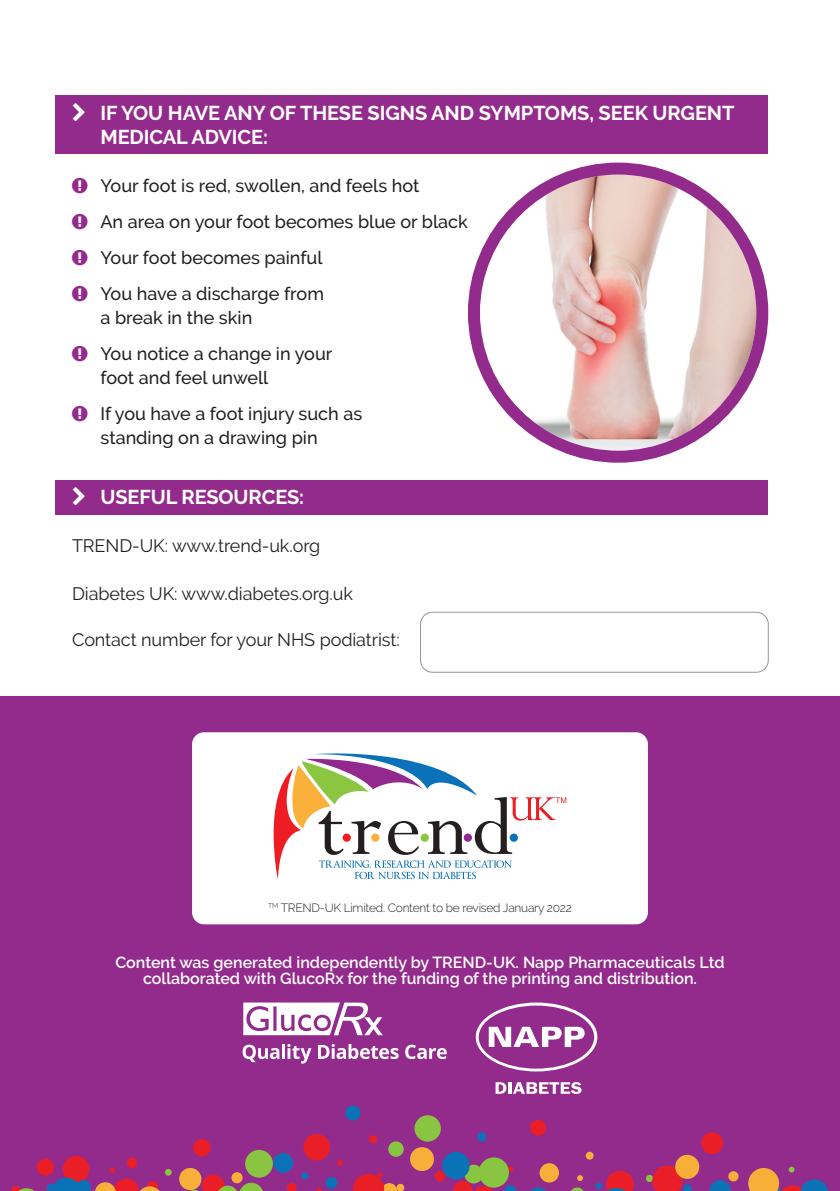
<style>
.page{position:relative;width:840px;height:1191px;background:#fff}
.page>*{position:absolute;margin:0;border:0;box-sizing:border-box;transform-origin:0 0}
.t1{font:700 20px/24px "Raleway";letter-spacing:-.005em;color:#fff}
.t2{font:500 18px/36px "Raleway";color:#231f20}
.t3{font:18px "Raleway";letter-spacing:-.005em;color:#231f20}
.t4{font:600 16px/16px "Raleway";color:#fff;text-align:center}
.t5{font:300 12px "Raleway";letter-spacing:-.02em;color:#231f20}
</style>
<div class="page">
<div style="left:0;top:696px;width:839px;height:495px;background:#932b8d"></div>
<div style="left:55px;top:96px;width:712px;height:58px;background:#932b8d"></div>
<div style="left:55px;top:480px;width:712px;height:34px;background:#932b8d"></div>
<div style="left:420px;top:612px;width:348px;height:61px;border:1px solid #939598;border-radius:12px"></div>
<svg style="left:571px;top:1187px;width:13px;height:4px"></svg>
<div style="left:464px;top:1164px;width:19px;height:19px;background:#89c541;border-radius:50%"></div>
<div style="left:63px;top:1155px;width:26px;height:27px;background:#ea1e27;border-radius:50%"></div>
<div style="left:396px;top:1183px;width:8px;height:8px;background:#f8af3a;border-radius:50%"></div>
<svg style="left:709px;top:1180px;width:21px;height:11px"></svg>
<svg style="left:508px;top:1166px;width:5px;height:5px"></svg>
<div style="left:165px;top:1168px;width:7px;height:7px;background:#89c541;border-radius:50%"></div>
<div style="left:727px;top:1171px;width:11px;height:10px;background:#f8af3a;border-radius:50%"></div>
<div style="left:345px;top:1105px;width:15px;height:15px;background:#0a73b8;border-radius:50%"></div>
<svg style="left:577px;top:1175px;width:5px;height:6px"></svg>
<div style="left:530px;top:1119px;width:16px;height:16px;background:#ea1e27;border-radius:50%"></div>
<svg style="left:645px;top:1174px;width:7px;height:8px"></svg>
<svg style="left:600px;top:1170px;width:33px;height:21px"></svg>
<div style="left:245px;top:1149px;width:28px;height:28px;background:#89c541;border-radius:50%"></div>
<svg style="left:337px;top:1160px;width:5px;height:5px"></svg>
<div style="left:585px;top:1151px;width:8px;height:8px;background:#f8af3a;border-radius:50%"></div>
<div style="left:388px;top:1141px;width:15px;height:15px;background:#89c541;border-radius:50%"></div>
<div style="left:231px;top:1172px;width:11px;height:11px;background:#f8af3a;border-radius:50%"></div>
<div style="left:126px;top:1157px;width:11px;height:11px;background:#ea1e27;border-radius:50%"></div>
<div style="left:273px;top:1152px;width:20px;height:20px;background:#0a73b8;border-radius:50%"></div>
<div style="left:193px;top:1139px;width:17px;height:17px;background:#ea1e27;border-radius:50%"></div>
<div style="left:595px;top:1182px;width:6px;height:7px;background:#0a73b8;border-radius:50%"></div>
<svg style="left:504px;top:1185px;width:42px;height:6px"></svg>
<div style="left:37px;top:1158px;width:17px;height:17px;background:#ea1e27;border-radius:50%"></div>
<svg style="left:316px;top:1188px;width:5px;height:3px"></svg>
<svg style="left:286px;top:1183px;width:10px;height:8px"></svg>
<div style="left:414px;top:1115px;width:26px;height:26px;background:#89c541;border-radius:50%"></div>
<svg style="left:352px;top:1172px;width:45px;height:19px"></svg>
<div style="left:410px;top:1147px;width:23px;height:24px;background:#f8af3a;border-radius:50%"></div>
<svg style="left:12px;top:1185px;width:22px;height:6px"></svg>
<div style="left:442px;top:1151px;width:27px;height:28px;background:#0a73b8;border-radius:50%"></div>
<svg style="left:748px;top:1166px;width:79px;height:25px"></svg>
<svg style="left:452px;top:1181px;width:43px;height:10px"></svg>
<svg style="left:651px;top:1165px;width:40px;height:26px"></svg>
<div style="left:539px;top:1163px;width:19px;height:19px;background:#f8af3a;border-radius:50%"></div>
<div style="left:179px;top:1168px;width:22px;height:22px;background:#f8af3a;border-radius:50%"></div>
<svg style="left:189px;top:1174px;width:74px;height:17px"></svg>
<div style="left:301px;top:1172px;width:7px;height:7px;background:#0a73b8;border-radius:50%"></div>
<div style="left:434px;top:1171px;width:11px;height:10px;background:#ea1e27;border-radius:50%"></div>
<div style="left:369px;top:1135px;width:8px;height:8px;background:#ea1e27;border-radius:50%"></div>
<div style="left:701px;top:1132px;width:21px;height:22px;background:#ea1e27;border-radius:50%"></div>
<div style="left:303px;top:1134px;width:27px;height:26px;background:#ea1e27;border-radius:50%"></div>
<div style="left:478px;top:1157px;width:30px;height:30px;background:#89c541;border-radius:50%"></div>
<div style="left:325px;top:1177px;width:12px;height:12px;background:#0a73b8;border-radius:50%"></div>
<div style="left:477px;top:1132px;width:9px;height:9px;background:#0a73b8;border-radius:50%"></div>
<div style="left:674px;top:1154px;width:25px;height:24px;background:#f8af3a;border-radius:50%"></div>
<svg style="left:47px;top:1167px;width:113px;height:24px"></svg>
<img style="left:479px;top:175px;width:276px;height:276px;border-radius:138px">
<div style="left:467px;top:163px;width:300px;height:300px;border:12px solid #932b8d;border-radius:50%"></div>
<div style="left:192px;top:732px;width:455px;height:192px;background:#fff;border-radius:12px"></div>
<svg style="left:273px;top:753px;width:293px;height:126px"></svg>
<svg style="left:242px;top:1044px;width:37px;height:18px"></svg>
<hr style="left:282px;top:1044px;width:3px;height:14px;background:#fff">
<svg style="left:287px;top:1044px;width:24px;height:19px"></svg>
<svg style="left:318px;top:1044px;width:80px;height:15px"></svg>
<svg style="left:405px;top:1044px;width:41px;height:15px"></svg>
<svg style="left:243px;top:1002px;width:139px;height:33px"></svg>
<svg style="left:475px;top:1002px;width:122px;height:69px"></svg>
<svg style="left:495px;top:1082px;width:86px;height:12px"></svg>
<p class="t1" style="left:100px;top:101px;width:635px">IF YOU HAVE ANY OF THESE SIGNS AND SYMPTOMS, SEEK URGENT<br>MEDICAL ADVICE:</p>
<p class="t2" style="left:100px;top:168px;width:369px">Your foot is red, swollen, and feels hot<br>An area on your foot becomes blue or black<br>Your foot becomes painful<br>You have a discharge from</p>
<p class="t2" style="left:100px;top:300px;width:233px">a break in the skin<br>You notice a change in your</p>
<p class="t2" style="left:100px;top:360px;width:263px">foot and feel unwell<br>If you have a foot injury such as</p>
<p class="t2" style="left:100px;top:420px;width:218px">standing on a drawing pin</p>
<p class="t1" style="left:100px;top:485px;width:205px">USEFUL RESOURCES:</p>
<p class="t3" style="left:72px;top:535px;width:249px">TREND-UK: www.trend-uk.org</p>
<p class="t3" style="left:72px;top:583px;width:282px">Diabetes UK: www.diabetes.org.uk</p>
<p class="t3" style="left:72px;top:629px;width:329px">Contact number for your NHS podiatrist:</p>
<p class="t5" style="left:268px;top:900px;width:305px"><sup>TM</sup> TREND-UK Limited. Content to be revised January 2022</p>
<p class="t4" style="left:115px;top:954px;width:610px">Content was generated independently by TREND-UK. Napp Pharmaceuticals Ltd collaborated with GlucoRx for the funding of the printing and distribution.</p>
</div>
